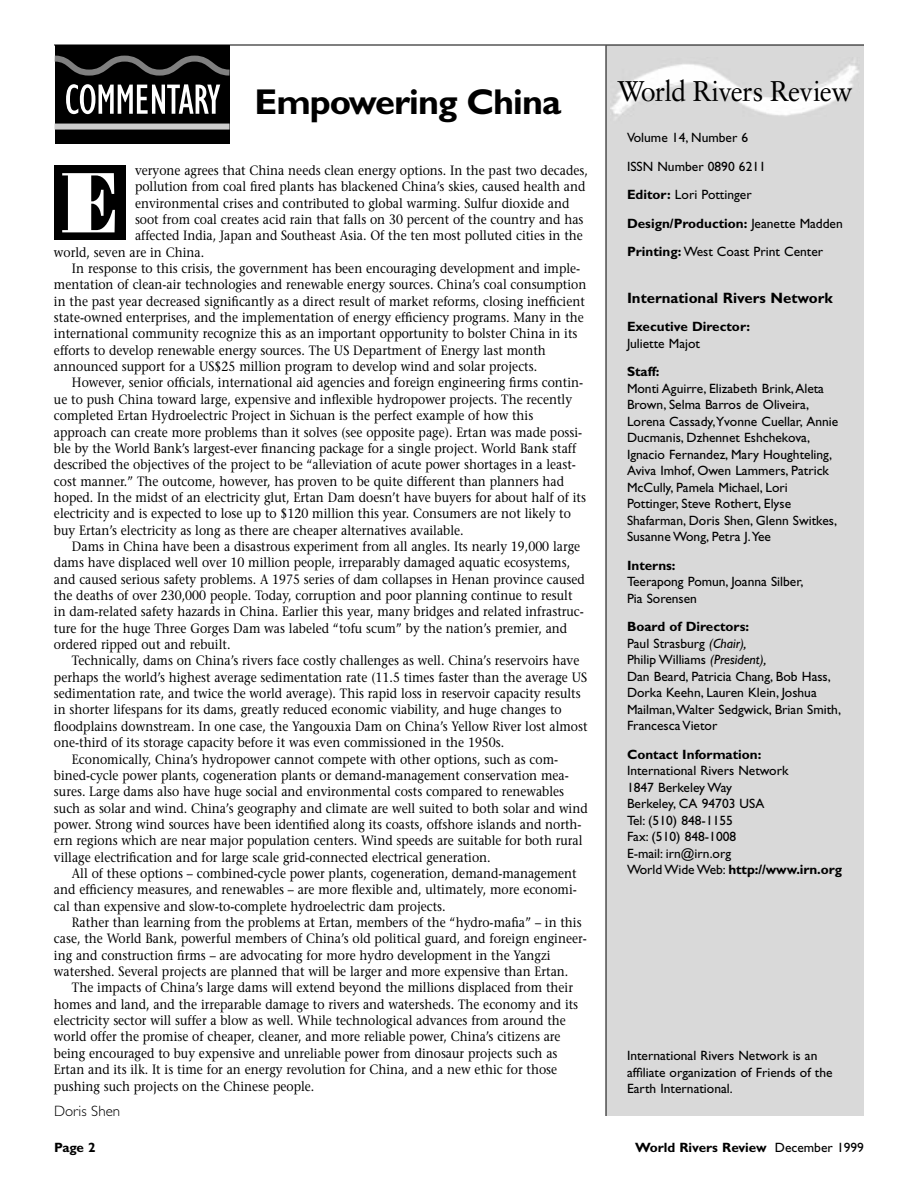
<style>
.page{position:relative;width:918px;height:1188px;background:#fff}
.page>*{position:absolute;margin:0;border:0;box-sizing:border-box;transform-origin:0 0}
.t1{font:85.5px "Bodoni Poster";color:#fff;scale:.9 1}
.t2{font:700 36px "Gill Sans";letter-spacing:-.03em;color:#000}
.t3{font:28.5px "Sabon";letter-spacing:-.025em;color:#000;scale:.95 1}
.t4{font:700 15px "Gill Sans";color:#000}
.t5{font:300 15px "Gill Sans";color:#000}
.t6{font:13.5px "Stone Serif";color:#000;scale:.9 1}
.t7{font:13.5px/16.5px "Gill Sans";color:#000}
.t8{font:700 13.5px "Gill Sans";color:#000}
.s1{font-weight:700}
.s2{font-style:italic}
.s3{font-weight:400}
</style>
<div class="page">
<div style="left:606px;top:45px;width:258px;height:1071px;background:#d9d9d9"></div>
<div style="left:55px;top:45px;width:175px;height:99px;background:#000"></div>
<div style="left:55px;top:124px;width:175px;height:6px;background:#ccc"></div>
<svg style="left:54px;top:55px;width:176px;height:59px"></svg>
<div style="left:54px;top:165px;width:72px;height:74px;background:#000"></div>
<hr style="left:606px;top:46px;width:1px;height:1070px;background:#000">
<img style="left:611px;top:61px;width:248px;height:58px">
<hr style="left:54px;top:45px;width:810px;height:1px;background:#000">
<h2 class="t2" style="left:255px;top:89px;width:308px">Empowering China</h2>
<p class="t6" style="left:135px;top:165px;width:505px">veryone agrees that China needs clean energy options. In the past two decades,</p>
<p class="t6" style="left:135px;top:181px;width:502px">pollution from coal fired plants has blackened China’s skies, caused health and</p>
<p class="t6" style="left:135px;top:198px;width:484px">environmental crises and contributed to global warming. Sulfur dioxide and</p>
<p class="t6" style="left:135px;top:214px;width:500px">soot from coal creates acid rain that falls on 30 percent of the country and has</p>
<p class="t6" style="left:135px;top:230px;width:499px">affected India, Japan and Southeast Asia. Of the ten most polluted cities in the</p>
<p class="t6" style="left:54px;top:247px;width:168px">world, seven are in China.</p>
<p class="t6" style="left:72px;top:263px;width:566px">In response to this crisis, the government has been encouraging development and imple-</p>
<p class="t6" style="left:54px;top:279px;width:593px">mentation of clean-air technologies and renewable energy sources. China’s coal consumption</p>
<p class="t6" style="left:54px;top:296px;width:591px">in the past year decreased significantly as a direct result of market reforms, closing inefficient</p>
<p class="t6" style="left:54px;top:312px;width:590px">state-owned enterprises, and the implementation of energy efficiency programs. Many in the</p>
<p class="t6" style="left:54px;top:328px;width:583px">international community recognize this as an important opportunity to bolster China in its</p>
<p class="t6" style="left:54px;top:345px;width:548px">efforts to develop renewable energy sources. The US Department of Energy last month</p>
<p class="t6" style="left:54px;top:361px;width:538px">announced support for a US$25 million program to develop wind and solar projects.</p>
<p class="t6" style="left:72px;top:378px;width:569px">However, senior officials, international aid agencies and foreign engineering firms contin-</p>
<p class="t6" style="left:54px;top:394px;width:577px">ue to push China toward large, expensive and inflexible hydropower projects. The recently</p>
<p class="t6" style="left:54px;top:410px;width:534px">completed Ertan Hydroelectric Project in Sichuan is the perfect example of how this</p>
<p class="t6" style="left:54px;top:427px;width:588px">approach can create more problems than it solves (see opposite page). Ertan was made possi-</p>
<p class="t6" style="left:54px;top:443px;width:582px">ble by the World Bank’s largest-ever financing package for a single project. World Bank staff</p>
<p class="t6" style="left:54px;top:459px;width:581px">described the objectives of the project to be “alleviation of acute power shortages in a least-</p>
<p class="t6" style="left:54px;top:476px;width:568px">cost manner.” The outcome, however, has proven to be quite different than planners had</p>
<p class="t6" style="left:54px;top:492px;width:593px">hoped. In the midst of an electricity glut, Ertan Dam doesn’t have buyers for about half of its</p>
<p class="t6" style="left:54px;top:508px;width:576px">electricity and is expected to lose up to $120 million this year. Consumers are not likely to</p>
<p class="t6" style="left:54px;top:525px;width:457px">buy Ertan’s electricity as long as there are cheaper alternatives available.</p>
<p class="t6" style="left:72px;top:541px;width:566px">Dams in China have been a disastrous experiment from all angles. Its nearly 19,000 large</p>
<p class="t6" style="left:54px;top:557px;width:575px">dams have displaced well over 10 million people, irreparably damaged aquatic ecosystems,</p>
<p class="t6" style="left:54px;top:574px;width:591px">and caused serious safety problems. A 1975 series of dam collapses in Henan province caused</p>
<p class="t6" style="left:54px;top:590px;width:578px">the deaths of over 230,000 people. Today, corruption and poor planning continue to result</p>
<p class="t6" style="left:54px;top:606px;width:590px">in dam-related safety hazards in China. Earlier this year, many bridges and related infrastruc-</p>
<p class="t6" style="left:54px;top:623px;width:572px">ture for the huge Three Gorges Dam was labeled “tofu scum” by the nation’s premier, and</p>
<p class="t6" style="left:54px;top:639px;width:198px">ordered ripped out and rebuilt.</p>
<p class="t6" style="left:72px;top:655px;width:565px">Technically, dams on China’s rivers face costly challenges as well. China’s reservoirs have</p>
<p class="t6" style="left:54px;top:672px;width:594px">perhaps the world’s highest average sedimentation rate (11.5 times faster than the average US</p>
<p class="t6" style="left:54px;top:688px;width:587px">sedimentation rate, and twice the world average). This rapid loss in reservoir capacity results</p>
<p class="t6" style="left:54px;top:705px;width:566px">in shorter lifespans for its dams, greatly reduced economic viability, and huge changes to</p>
<p class="t6" style="left:54px;top:721px;width:594px">floodplains downstream. In one case, the Yangouxia Dam on China’s Yellow River lost almost</p>
<p class="t6" style="left:54px;top:737px;width:502px">one-third of its storage capacity before it was even commissioned in the 1950s.</p>
<p class="t6" style="left:72px;top:754px;width:542px">Economically, China’s hydropower cannot compete with other options, such as com-</p>
<p class="t6" style="left:54px;top:770px;width:574px">bined-cycle power plants, cogeneration plants or demand-management conservation mea-</p>
<p class="t6" style="left:54px;top:786px;width:568px">sures. Large dams also have huge social and environmental costs compared to renewables</p>
<p class="t6" style="left:54px;top:803px;width:595px">such as solar and wind. China’s geography and climate are well suited to both solar and wind</p>
<p class="t6" style="left:54px;top:819px;width:588px">power. Strong wind sources have been identified along its coasts, offshore islands and north-</p>
<p class="t6" style="left:54px;top:835px;width:589px">ern regions which are near major population centers. Wind speeds are suitable for both rural</p>
<p class="t6" style="left:54px;top:852px;width:487px">village electrification and for large scale grid-connected electrical generation.</p>
<p class="t6" style="left:72px;top:868px;width:562px">All of these options – combined-cycle power plants, cogeneration, demand-management</p>
<p class="t6" style="left:54px;top:884px;width:583px">and efficiency measures, and renewables – are more flexible and, ultimately, more economi-</p>
<p class="t6" style="left:54px;top:901px;width:437px">cal than expensive and slow-to-complete hydroelectric dam projects.</p>
<p class="t6" style="left:72px;top:917px;width:568px">Rather than learning from the problems at Ertan, members of the “hydro-mafia” – in this</p>
<p class="t6" style="left:54px;top:933px;width:593px">case, the World Bank, powerful members of China’s old political guard, and foreign engineer-</p>
<p class="t6" style="left:54px;top:950px;width:553px">ing and construction firms – are advocating for more hydro development in the Yangzi</p>
<p class="t6" style="left:54px;top:966px;width:573px">watershed. Several projects are planned that will be larger and more expensive than Ertan.</p>
<p class="t6" style="left:72px;top:982px;width:558px">The impacts of China’s large dams will extend beyond the millions displaced from their</p>
<p class="t6" style="left:54px;top:999px;width:584px">homes and land, and the irreparable damage to rivers and watersheds. The economy and its</p>
<p class="t6" style="left:54px;top:1015px;width:570px">electricity sector will suffer a blow as well. While technological advances from around the</p>
<p class="t6" style="left:54px;top:1032px;width:564px">world offer the promise of cheaper, cleaner, and more reliable power, China’s citizens are</p>
<p class="t6" style="left:54px;top:1048px;width:561px">being encouraged to buy expensive and unreliable power from dinosaur projects such as</p>
<p class="t6" style="left:54px;top:1064px;width:561px">Ertan and its ilk. It is time for an energy revolution for China, and a new ethic for those</p>
<p class="t6" style="left:54px;top:1081px;width:291px">pushing such projects on the Chinese people.</p>
<p class="t5" style="left:54px;top:1106px;width:68px">Doris Shen</p>
<h1 class="t1" style="left:62px;top:172px;width:63px">E</h1>
<h3 class="t3" style="left:618px;top:79px;width:249px">World Rivers Review</h3>
<p class="t7" style="left:627px;top:125px;width:217px;line-height:28.5px">Volume 14, Number 6<br>ISSN Number 0890 6211<br><span class="s1">Editor:</span> Lori Pottinger<br><span class="s1">Design/Production:</span> Jeanette Madden<br><span class="s1">Printing:</span> West Coast Print Center</p>
<p class="t4" style="left:627px;top:292px;width:207px">International Rivers Network</p>
<p class="t8" style="left:627px;top:322px;width:125px">Executive Director:</p>
<p class="t7" style="left:627px;top:336px;width:75px">Juliette Majot</p>
<p class="t8" style="left:627px;top:367px;width:34px">Staff:</p>
<p class="t7" style="left:627px;top:381px;width:213px">Monti Aguirre, Elizabeth Brink,Aleta Brown, Selma Barros de Oliveira, Lorena Cassady,Yvonne Cuellar, Annie Ducmanis, Dzhennet Eshchekova, Ignacio Fernandez, Mary Houghteling, Aviva Imhof, Owen Lammers, Patrick McCully, Pamela Michael, Lori Pottinger, Steve Rothert, Elyse Shafarman, Doris Shen, Glenn Switkes, Susanne Wong, Petra J.Yee</p>
<p class="t8" style="left:627px;top:560px;width:50px">Interns:</p>
<p class="t7" style="left:627px;top:575px;width:178px">Teerapong Pomun, Joanna Silber,<br>Pia Sorensen</p>
<p class="t7" style="left:627px;top:620px;width:215px"><span class="s1">Board of Directors:<br></span>Paul Strasburg <span class="s2">(Chair),<br></span>Philip Williams <span class="s2">(President),<br></span>Dan Beard, Patricia Chang, Bob Hass,<br>Dorka Keehn, Lauren Klein, Joshua<br>Mailman,Walter Sedgwick, Brian Smith,<br>Francesca Vietor</p>
<p class="t8" style="left:627px;top:749px;width:136px">Contact Information:</p>
<p class="t7" style="left:627px;top:764px;width:217px">International Rivers Network<br>1847 Berkeley Way<br>Berkeley, CA 94703 USA<br>Tel: (510) 848-1155<br>Fax: (510) 848-1008<br>E-mail: irn@irn.org<br>World Wide Web: <span class="s1">http://www.irn.org</span></p>
<p class="t7" style="left:627px;top:1049px;width:207px">International Rivers Network is an affiliate organization of Friends of the<br>Earth International.</p>
<p class="t8" style="left:54px;top:1143px;width:43px">Page 2</p>
<p class="t8" style="left:635px;top:1143px;width:230px">World Rivers Review <span class="s3">December 1999</span></p>
</div>
